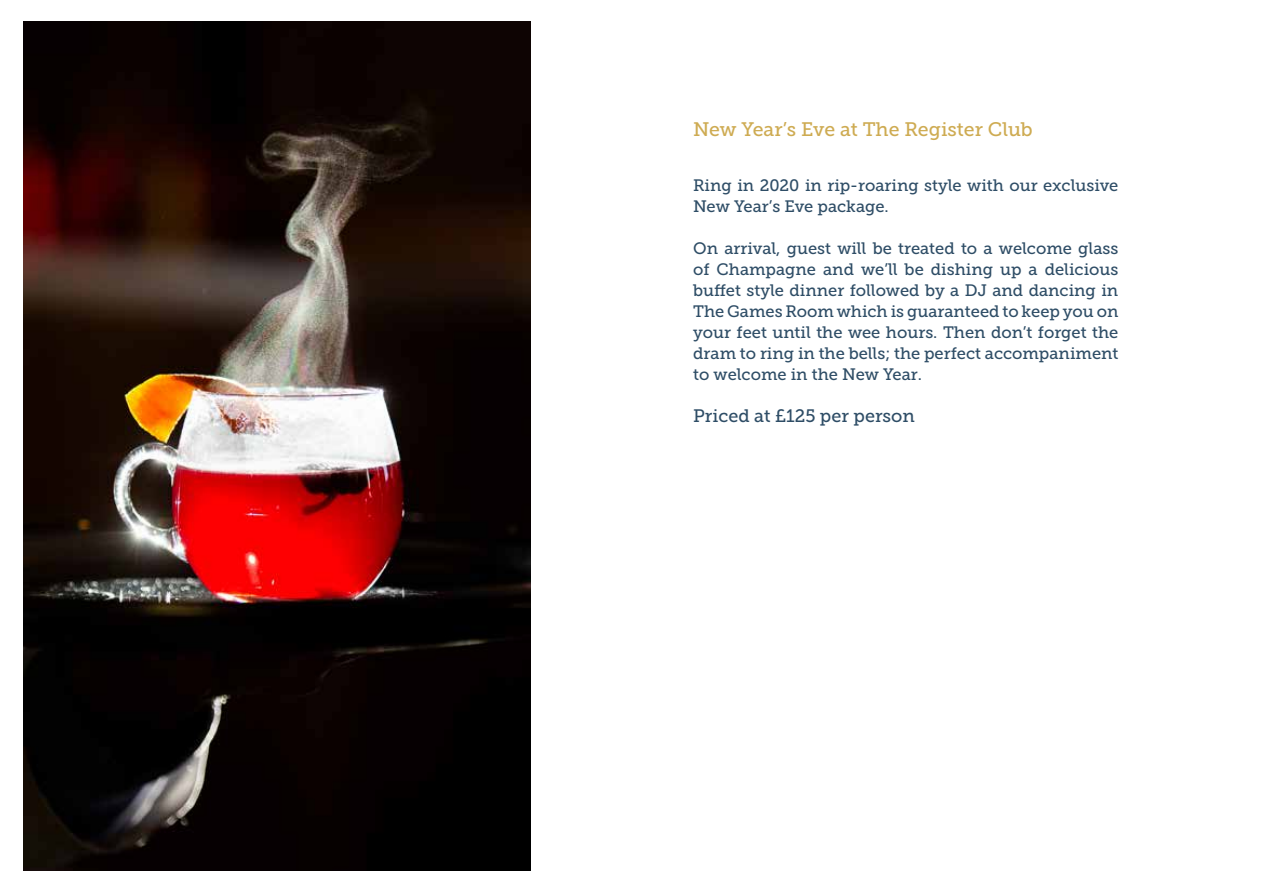
<style>
.page{position:relative;width:1263px;height:893px;background:#fff}
.page>*{position:absolute;margin:0;border:0;box-sizing:border-box;transform-origin:0 0}
.t1{font:19.5px "Museo Slab 500";color:#ceab52}
.t2{font:18px "Museo Slab 500";color:#2e4d66}
.t3{font:16.5px/21px "Museo Slab 500";color:#2e4d66}
</style>
<div class="page">
<img style="left:23px;top:22px;width:507px;height:849px">
<p class="t1" style="left:693px;top:118px;width:341px">New Year’s Eve at The Register Club</p>
<p class="t3" style="left:693px;top:174px;width:427px">Ring in 2020 in rip-roaring style with our exclusive<br>New Year’s Eve package.</p>
<p class="t3" style="left:693px;top:237px;width:427px;text-align:justify">On arrival, guest will be treated to a welcome glass of Champagne and we’ll be dishing up a delicious buffet style dinner followed by a DJ and dancing in The Games Room which is guaranteed to keep you on your feet until the wee hours. Then don’t forget the dram to ring in the bells; the perfect accompaniment to welcome in the New Year.</p>
<p class="t2" style="left:693px;top:405px;width:223px">Priced at £125 per person</p>
</div>
